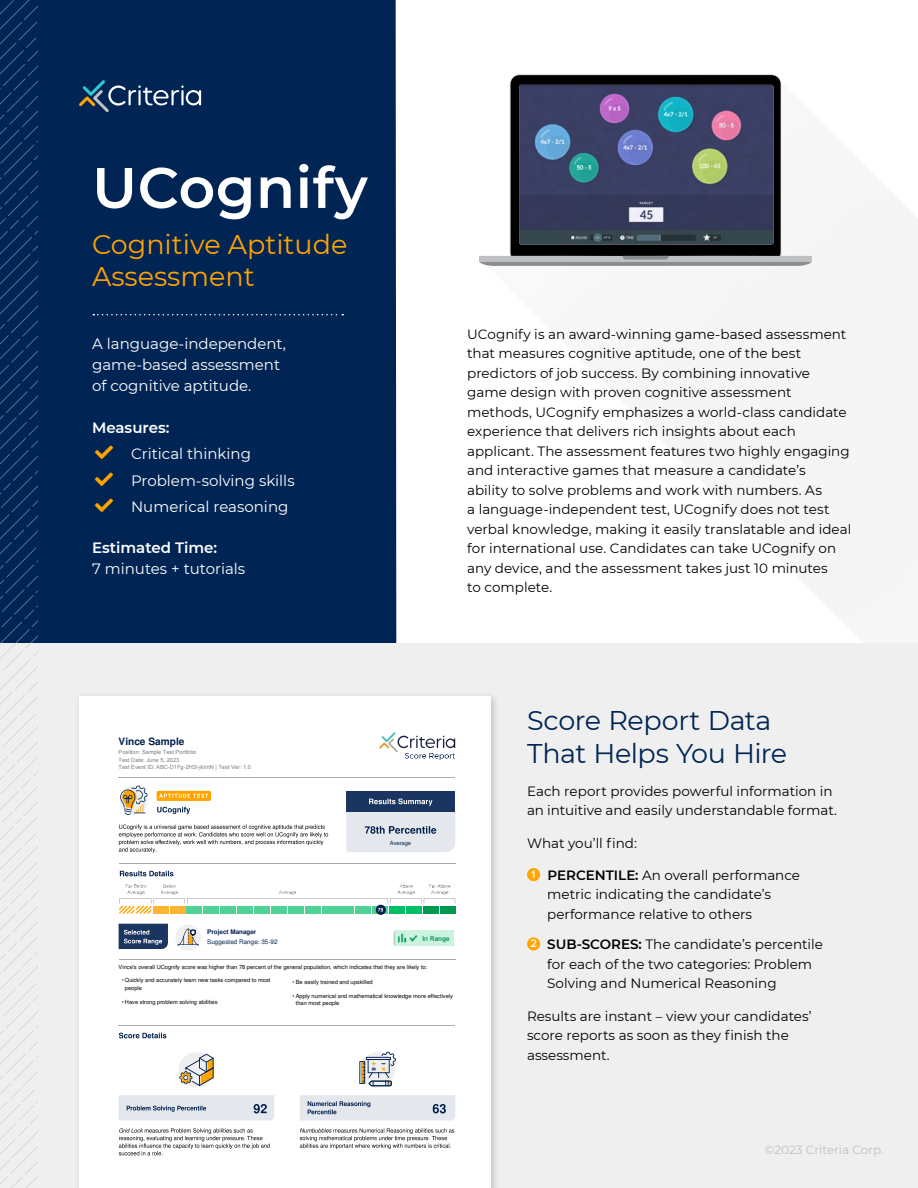
<style>
.page{position:relative;width:918px;height:1188px;background:#fff}
.page>*{position:absolute;margin:0;border:0;box-sizing:border-box;transform-origin:0 0}
.t1{font:600 57px "Montserrat";letter-spacing:.01em;color:#fff}
.t2{font:27px/32.4px "Montserrat";letter-spacing:-.015em;color:#002554}
.t3{font:27px/32.4px "Montserrat";color:#ffa400}
.t4{font:15px/21px "Montserrat";color:#fff}
.t5{font:600 15px "Montserrat";color:#fff}
.t6{font:13.5px/19.5px "Montserrat";color:#000}
.t7{font:12px "Montserrat";color:#bfc0c2}
.t8{font:700 10.05px "Free Sans";color:#001f4f}
.t9{font:6.3px "Free Sans";color:#001f4f}
.t10{font:700 6.3px "Free Sans";color:#001f4f}
.t11{font:5.7px/7.6px "Free Sans";color:#000}
.t12{font:5.7px/7.6px "Arial";color:#808080}
.t13{font:5.7px "Free Sans";color:#001f4f}
.s1{font-family:"Helvetica"}
.s2{font-family:"Proxima Nova";font-weight:600;font-size:11.25px;color:#fff}
.s3{font-weight:600}
</style>
<div class="page">
<div style="left:38px;top:0;width:358px;height:644px;background:#002554"></div>
<svg style="left:79px;top:80px;width:122px;height:32px;background:#2a4a6e"></svg>
<svg style="left:482px;top:262px;width:436px;height:382px;fill:#f6f6f7"></svg>
<div style="left:520px;top:76px;width:260px;height:7px;background:#000"></div>
<svg style="left:480px;top:83px;width:331px;height:183px"></svg>
<img style="left:519px;top:85px;width:254px;height:160px">
<div style="left:0;top:644px;width:918px;height:544px;background:#efeff0"></div>
<div style="left:527px;top:868px;width:13px;height:13px;background:#ffa400;border-radius:50%"></div>
<div style="left:527px;top:937px;width:13px;height:14px;background:#ffa400;border-radius:50%"></div>
<svg style="left:0;top:0;width:38px;height:1188px"></svg>
<svg style="left:93px;top:314px;width:250px;height:1px"></svg>
<div style="left:74px;top:691px;width:426px;height:497px;background:#000;opacity:.2"></div>
<div style="left:80px;top:696px;width:411px;height:492px;background:#fff"></div>
<div style="left:346px;top:791px;width:109px;height:21px;background:#1a355f"></div>
<svg style="left:369px;top:798px;width:63px;height:8px"></svg>
<svg style="left:119px;top:825px;width:209px;height:28px"></svg>
<svg style="left:157px;top:807px;width:33px;height:7px"></svg>
<svg style="left:157px;top:791px;width:54px;height:10px"></svg>
<svg style="left:159px;top:794px;width:49px;height:4px"></svg>
<div style="left:120px;top:786px;width:28px;height:29px;background:#f1f1f1;border-radius:50%"></div>
<svg style="left:120px;top:786px;width:27px;height:29px"></svg>
<svg style="left:360px;top:1052px;width:35px;height:36px"></svg>
<svg style="left:359px;top:1052px;width:37px;height:34px"></svg>
<svg style="left:300px;top:1128px;width:154px;height:21px"></svg>
<div style="left:179px;top:1052px;width:35px;height:36px;background:#efefef;border-radius:50%"></div>
<svg style="left:179px;top:1054px;width:35px;height:32px"></svg>
<svg style="left:119px;top:1128px;width:151px;height:27px"></svg>
<hr style="left:119px;top:1026px;width:336px;height:1px;background:#a9aaac">
<svg style="left:119px;top:1033px;width:47px;height:5px"></svg>
<svg style="left:379px;top:732px;width:76px;height:28px"></svg>
<hr style="left:119px;top:777px;width:336px;height:1px;background:#a9aaac">
<hr style="left:119px;top:864px;width:337px;height:1px;background:#a9aaac">
<svg style="left:120px;top:871px;width:53px;height:5px"></svg>
<svg style="left:346px;top:812px;width:109px;height:40px;background:#d8dde5"></svg>
<svg style="left:119px;top:884px;width:336px;height:30px"></svg>
<svg style="left:119px;top:1095px;width:155px;height:26px;background:#d7dde4"></svg>
<svg style="left:300px;top:1095px;width:155px;height:26px;background:#d6dbe3"></svg>
<svg style="left:119px;top:924px;width:49px;height:25px"></svg>
<hr style="left:119px;top:959px;width:337px;height:1px;background:#a9aaac">
<img style="left:176px;top:925px;width:25px;height:25px">
<img style="left:393px;top:931px;width:61px;height:15px">
<div style="left:176px;top:926px;width:24px;height:24px;background:#f0f0f0;border-radius:50%"></div>
<svg style="left:177px;top:929px;width:22px;height:16px"></svg>
<svg style="left:95px;top:446px;width:18px;height:14px"></svg>
<svg style="left:95px;top:472px;width:18px;height:14px"></svg>
<svg style="left:95px;top:498px;width:18px;height:14px"></svg>
<h1 class="t1" style="left:92px;top:147px;width:277px">UCognify</h1>
<h2 class="t3" style="left:92px;top:227px;width:257px">Cognitive Aptitude<br>Assessment</h2>
<p class="t4" style="left:92px;top:333px;width:195px">A language-independent, game-based assessment of cognitive aptitude.</p>
<p class="t5" style="left:92px;top:417px;width:79px">Measures:</p>
<p class="t4" style="left:131px;top:441px;width:165px;line-height:26.2px">Critical thinking<br>Problem-solving skills<br>Numerical reasoning</p>
<p class="t5" style="left:92px;top:537px;width:127px">Estimated Time:</p>
<p class="t4" style="left:92px;top:558px;width:155px">7 minutes + tutorials</p>
<p class="t6" style="left:467px;top:324px;width:386px">UCognify is an award-winning game-based assessment that measures cognitive aptitude, one of the best predictors of job success. By combining innovative game design with proven cognitive assessment methods, UCognify emphasizes a world-class candidate experience that delivers rich insights about each applicant. The assessment features two highly engaging and interactive games that measure a candidate’s<br>ability to solve problems and work with numbers. As<br>a language-independent test, UCognify does not test verbal knowledge, making it easily translatable and ideal for international use. Candidates can take UCognify on any device, and the assessment takes just 10 minutes<br>to complete.</p>
<p class="t8" style="left:119px;top:734px;width:67px">Vince Sample</p>
<p class="t12" style="left:119px;top:748px;width:134px">Position: Sample Test Portfolio<br>Test Date: June 5, 2023<br>Test Event ID: ABC-D1Fg-2H3I-jklmN | Test Ver: 1.0</p>
<p class="t13" style="left:390px;top:839px;width:23px">Average</p>
<p class="t10" style="left:207px;top:928px;width:51px">Project Manager</p>
<p class="t9" style="left:207px;top:937px;width:72px">Suggested Range: 35-92</p>
<p class="t11" style="left:119px;top:964px;width:310px">Vince's overall UCognify score was higher than 78 percent of the general population, which indicates that they are likely to:</p>
<p class="t11" style="left:125px;top:977px;width:147px;text-indent:-3px"><span class="s1">•</span> Quickly and accurately learn new tasks compared to most people</p>
<p class="t11" style="left:122px;top:998px;width:97px"><span class="s1">•</span> Have strong problem solving abilities</p>
<p class="t11" style="left:293px;top:978px;width:82px"><span class="s1">•</span> Be easily trained and upskilled</p>
<p class="t11" style="left:296px;top:992px;width:159px;text-indent:-3px"><span class="s1">•</span> Apply numerical and mathematical knowledge more effectively than most people</p>
<h2 class="t2" style="left:527px;top:704px;width:262px">Score Report Data<br>That Helps You Hire</h2>
<p class="t6" style="left:527px;top:781px;width:311px">Each report provides powerful information in an intuitive and easily understandable format.</p>
<p class="t6" style="left:527px;top:833px;width:111px">What you’ll find:</p>
<p class="t6" style="left:547px;top:865px;width:254px;text-indent:-16px"><span class="s2">1</span> <span class="s3">PERCENTILE:</span> An overall performance metric indicating the candidate’s performance relative to others</p>
<p class="t6" style="left:547px;top:934px;width:277px;text-indent:-17px"><span class="s2">2</span> <span class="s3">SUB-SCORES:</span> The candidate’s percentile for each of the two categories: Problem<br>Solving and Numerical Reasoning</p>
<p class="t6" style="left:527px;top:1006px;width:286px">Results are instant – view your candidates’ score reports as soon as they finish the assessment.</p>
<p class="t7" style="left:765px;top:1141px;width:120px">©2023 Criteria Corp.</p>
</div>
